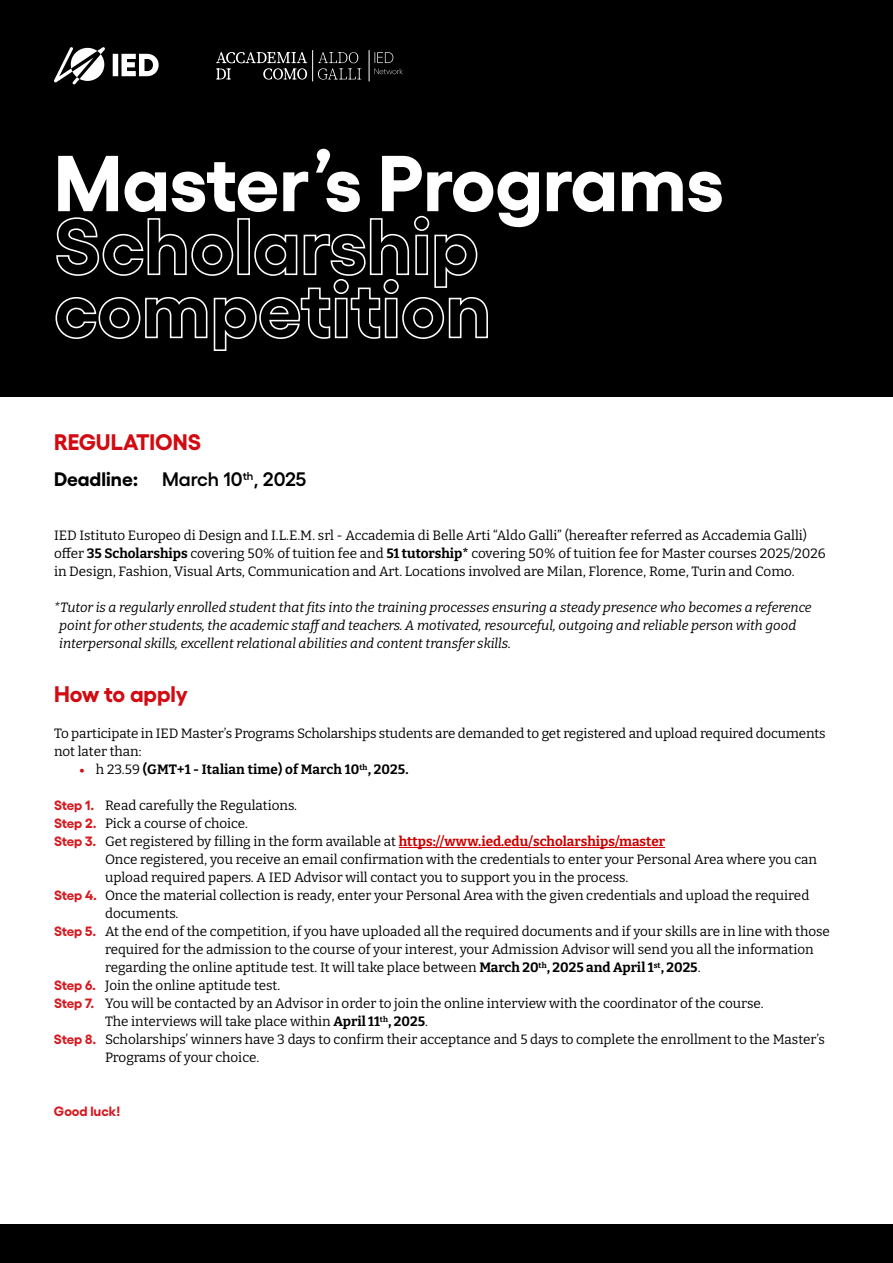
<style>
.page{position:relative;width:893px;height:1263px;background:#fff}
.page>*{position:absolute;margin:0;border:0;box-sizing:border-box;transform-origin:0 0}
.t1{font:700 79.05px/63.2px "Gellix";color:#fff}
.t2{font:700 22.5px "Gellix";color:#d20a11}
.t3{font:600 19.5px "Gellix";letter-spacing:-.01em;color:#000}
.t4{font:13.5px/18px "Bitter";color:#000}
.t5{font:italic 13.5px/18px "Bitter";color:#000}
.t6{font:700 13.5px "Bitter";letter-spacing:.01em;color:#000}
.t7{font:700 13.5px "Gellix";letter-spacing:-.005em;color:#d61a21}
.s1{font-weight:700}
.s2{font-family:"Gellix";color:#d20a11}
.s3{font-weight:400}
.s4{font-family:"Gellix";font-weight:700;color:#d61a21}
.s5{font-weight:700;color:#c00}
</style>
<div class="page">
<div style="left:0;top:1224px;width:893px;height:39px;background:#000"></div>
<hr style="left:399px;top:847px;width:266px;height:1px;background:#c00">
<div style="left:0;top:0;width:893px;height:396px;background:#000"></div>
<svg style="left:54px;top:47px;width:51px;height:37px"></svg>
<svg style="left:113px;top:54px;width:46px;height:22px"></svg>
<svg style="left:216px;top:52px;width:91px;height:28px"></svg>
<svg style="left:318px;top:52px;width:43px;height:28px"></svg>
<svg style="left:374px;top:52px;width:29px;height:22px"></svg>
<hr style="left:312px;top:50px;width:1px;height:31px;background:#fff">
<hr style="left:369px;top:50px;width:1px;height:31px;background:#fff">
<h1 class="t1" style="left:54px;top:143px;width:671px">Master’s Programs<br>Scholarship competition</h1>
<h2 class="t2" style="left:54px;top:424px;width:149px">REGULATIONS</h2>
<h3 class="t3" style="left:54px;top:464px;width:254px"><span class="s1">Deadline:</span> March 10<sup>th</sup>, 2025</h3>
<p class="t4" style="left:54px;top:526px;width:773px">IED Istituto Europeo di Design and I.L.E.M. srl - Accademia di Belle Arti “Aldo Galli” (hereafter referred as Accademia Galli) offer <span class="s1">35 Scholarships</span> covering 50% of tuition fee and <span class="s1">51 tutorship*</span> covering 50% of tuition fee for Master courses 2025/2026 in Design, Fashion, Visual Arts, Communication and Art. Locations involved are Milan, Florence, Rome, Turin and Como.</p>
<p class="t5" style="left:59px;top:598px;width:754px;text-indent:-5px">*Tutor is a regularly enrolled student that fits into the training processes ensuring a steady presence who becomes a reference point for other students, the academic staff and teachers. A motivated, resourceful, outgoing and reliable person with good interpersonal skills, excellent relational abilities and content transfer skills.</p>
<h2 class="t2" style="left:54px;top:676px;width:136px">How to apply</h2>
<p class="t4" style="left:54px;top:724px;width:773px">To participate in IED Master’s Programs Scholarships students are demanded to get registered and upload required documents not later than:</p>
<p class="t6" style="left:80px;top:761px;width:330px"><span class="s2">•</span> <span class="s3">h 23.59</span> (GMT+1 - Italian time) of March 10<sup>th</sup>, 2025.</p>
<p class="t4" style="left:54px;top:796px;width:245px"><span class="s4">Step 1.</span> Read carefully the Regulations.</p>
<p class="t4" style="left:54px;top:814px;width:196px"><span class="s4">Step 2.</span> Pick a course of choice.</p>
<p class="t4" style="left:54px;top:832px;width:613px"><span class="s4">Step 3.</span> Get registered by filling in the form available at <span class="s5">https://www.ied.edu/scholarships/master</span></p>
<p class="t4" style="left:105px;top:850px;width:713px">Once registered, you receive an email confirmation with the credentials to enter your Personal Area where you can</p>
<p class="t4" style="left:105px;top:868px;width:525px">upload required papers. A IED Advisor will contact you to support you in the process.</p>
<p class="t4" style="left:54px;top:886px;width:757px"><span class="s4">Step 4.</span> Once the material collection is ready, enter your Personal Area with the given credentials and upload the required</p>
<p class="t4" style="left:105px;top:904px;width:75px">documents.</p>
<p class="t4" style="left:54px;top:922px;width:777px"><span class="s4">Step 5.</span> At the end of the competition, if you have uploaded all the required documents and if your skills are in line with those</p>
<p class="t4" style="left:105px;top:940px;width:710px">required for the admission to the course of your interest, your Admission Advisor will send you all the information</p>
<p class="t4" style="left:105px;top:958px;width:597px">regarding the online aptitude test. It will take place between <span class="s1">March 20</span><sup>th</sup><span class="s1">, 2025 and April 1</span><sup>st</sup><span class="s1">, 2025</span>.</p>
<p class="t4" style="left:54px;top:976px;width:228px"><span class="s4">Step 6.</span> Join the online aptitude test.</p>
<p class="t4" style="left:54px;top:994px;width:711px"><span class="s4">Step 7.</span> You will be contacted by an Advisor in order to join the online interview with the coordinator of the course.</p>
<p class="t4" style="left:105px;top:1012px;width:324px">The interviews will take place within <span class="s1">April 11</span><sup>th</sup><span class="s1">, 2025</span>.</p>
<p class="t4" style="left:54px;top:1030px;width:772px"><span class="s4">Step 8.</span> Scholarships’ winners have 3 days to confirm their acceptance and 5 days to complete the enrollment to the Master’s</p>
<p class="t4" style="left:105px;top:1048px;width:156px">Programs of your choice.</p>
<p class="t7" style="left:54px;top:1100px;width:68px">Good luck!</p>
</div>
